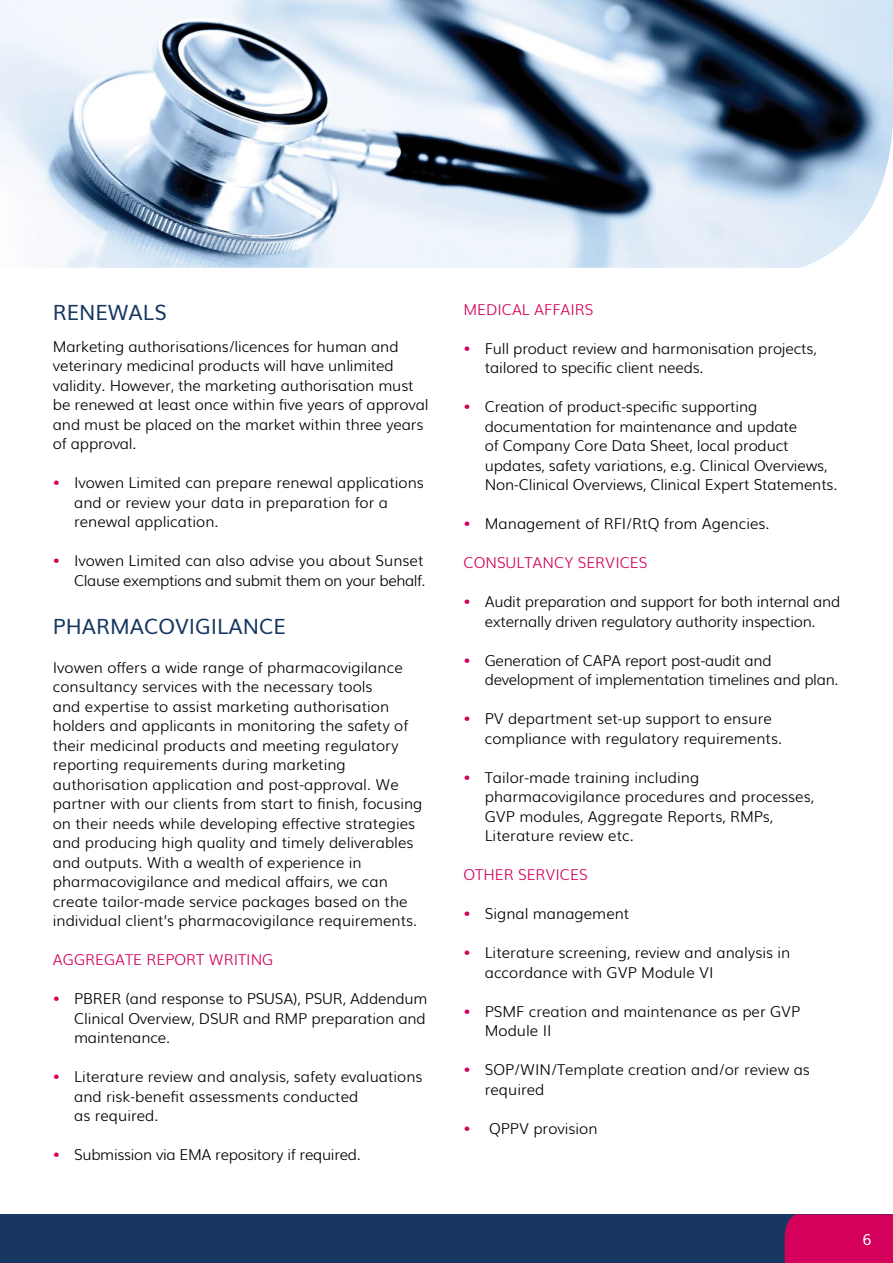
<style>
.page{position:relative;width:893px;height:1263px;background:#fff}
.page>*{position:absolute;margin:0;border:0;box-sizing:border-box;transform-origin:0 0}
.t1{font:21px "Muli";color:#173761}
.t2{font:300 15px/19.5px "Muli";color:#000}
.t3{font:300 15px/19.5px "Muli";letter-spacing:-.02em;color:#000;text-align:center}
.t4{font:300 15px/19.5px "Muli";letter-spacing:-.03em;color:#000;text-align:right}
.t5{font:300 15px "Muli";color:#d4005b}
.t6{font:15px "Muli";color:#fff}
.s1{color:#d4005b}
</style>
<div class="page">
<div style="left:0;top:1214px;width:893px;height:49px;background:#173761"></div>
<div style="left:784px;top:1214px;width:109px;height:49px;background:#d4005b"></div>
<img style="left:0;top:0;width:893px;height:268px">
<h1 class="t1" style="left:53px;top:296px;width:28px">RENE</h1>
<h1 class="t1" style="left:108px;top:296px;width:34px">WALS</h1>
<p class="t2" style="left:53px;top:336px;width:377px">Marketing authorisations/licences for human and veterinary medicinal products will have unlimited validity. However, the marketing authorisation must be renewed at least once within five years of approval and must be placed on the market within three years of approval.</p>
<p class="t2" style="left:74px;top:472px;width:351px;text-indent:-21px"><span class="s1">•</span> Ivowen Limited can prepare renewal applications and or review your data in preparation for a renewal application.</p>
<p class="t4" style="left:53px;top:550px;width:374px"><span class="s1">•</span> Ivowen Limited can also advise you about Sunset<br>Clause exemptions and submit them on your behalf.</p>
<h1 class="t1" style="left:53px;top:609px;width:29px">PHARMAC</h1>
<h1 class="t1" style="left:158px;top:609px;width:30px">OVIGILANCE</h1>
<p class="t2" style="left:53px;top:657px;width:371px">Ivowen offers a wide range of pharmacovigilance consultancy services with the necessary tools<br>and expertise to assist marketing authorisation holders and applicants in monitoring the safety of their medicinal products and meeting regulatory reporting requirements during marketing authorisation application and post-approval. We partner with our clients from start to finish, focusing on their needs while developing effective strategies and producing high quality and timely deliverables and outputs. With a wealth of experience in pharmacovigilance and medical affairs, we can create tailor-made service packages based on the individual client’s pharmacovigilance requirements.</p>
<p class="t5" style="left:53px;top:948px;width:72px">Aggregate</p>
<p class="t5" style="left:147px;top:948px;width:21px">Report</p>
<p class="t5" style="left:209px;top:948px;width:23px">Writin</p>
<p class="t5" style="left:262px;top:948px;width:13px">g</p>
<p class="t2" style="left:74px;top:988px;width:355px;text-indent:-21px"><span class="s1">•</span> PBRER (and response to PSUSA), PSUR, Addendum<br>Clinical Overview, DSUR and RMP preparation and maintenance.</p>
<p class="t2" style="left:74px;top:1066px;width:350px;text-indent:-21px"><span class="s1">•</span> Literature review and analysis, safety evaluations and risk-benefit assessments conducted<br>as required.</p>
<p class="t3" style="left:53px;top:1144px;width:309px"><span class="s1">•</span> Submission via EMA repository if required.</p>
<p class="t5" style="left:463px;top:297px;width:24px">Medical</p>
<p class="t5" style="left:534px;top:297px;width:19px">Affairs</p>
<p class="t2" style="left:485px;top:337px;width:333px;text-indent:-21px"><span class="s1">•</span> Full product review and harmonisation projects, tailored to specific client needs.</p>
<p class="t2" style="left:485px;top:396px;width:354px;text-indent:-21px"><span class="s1">•</span> Creation of product-specific supporting documentation for maintenance and update<br>of Company Core Data Sheet, local product updates, safety variations, e.g. Clinical Overviews, Non-Clinical Overviews, Clinical Expert Statements.</p>
<p class="t2" style="left:463px;top:513px;width:308px"><span class="s1">•</span> Management of RFI/RtQ from Agencies.</p>
<p class="t5" style="left:463px;top:551px;width:22px">Consultanc</p>
<p class="t5" style="left:564px;top:551px;width:32px">y Services</p>
<p class="t3" style="left:463px;top:591px;width:378px"><span class="s1">•</span> Audit preparation and support for both internal and externally driven regulatory authority inspection.</p>
<p class="t3" style="left:485px;top:649px;width:355px;text-align:left;text-indent:-21px"><span class="s1">•</span> Generation of CAPA report post-audit and development of implementation timelines and plan.</p>
<p class="t2" style="left:485px;top:708px;width:299px;text-indent:-21px"><span class="s1">•</span> PV department set-up support to ensure compliance with regulatory requirements.</p>
<p class="t2" style="left:485px;top:766px;width:331px;text-indent:-21px"><span class="s1">•</span> Tailor-made training including pharmacovigilance procedures and processes, GVP modules, Aggregate Reports, RMPs, Literature review etc.</p>
<p class="t5" style="left:463px;top:863px;width:23px">Other</p>
<p class="t5" style="left:518px;top:863px;width:18px">Services</p>
<p class="t2" style="left:463px;top:903px;width:167px"><span class="s1">•</span> Signal management</p>
<p class="t2" style="left:485px;top:942px;width:307px;text-indent:-21px"><span class="s1">•</span> Literature screening, review and analysis in accordance with GVP Module VI</p>
<p class="t2" style="left:485px;top:1000px;width:317px;text-indent:-21px"><span class="s1">•</span> PSMF creation and maintenance as per GVP<br>Module II</p>
<p class="t2" style="left:485px;top:1059px;width:327px;text-indent:-21px"><span class="s1">•</span> SOP/WIN/Template creation and/or review as required</p>
<p class="t2" style="left:463px;top:1117px;width:136px"><span class="s1">•</span> QPPV provision</p>
<p class="t6" style="left:862px;top:1227px;width:11px">6</p>
</div>
